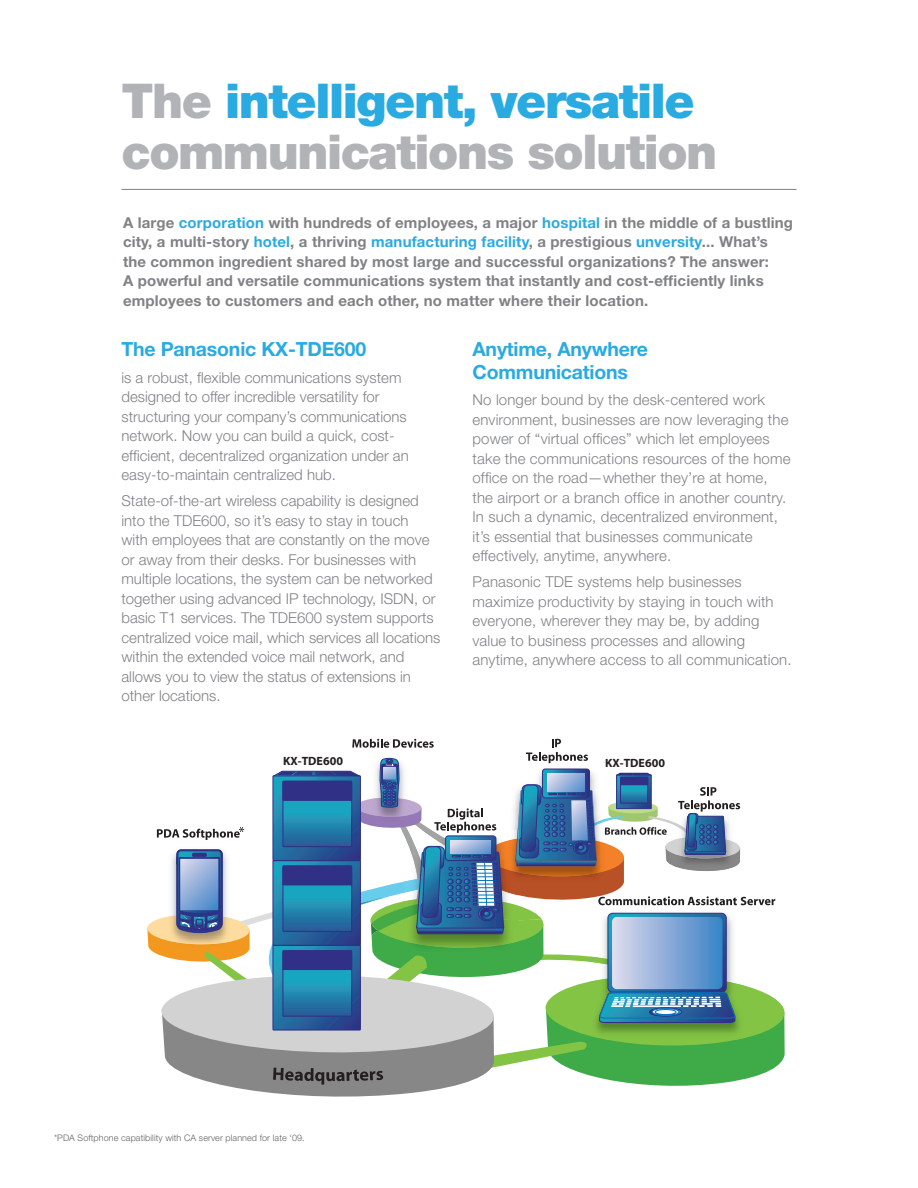
<style>
.page{position:relative;width:918px;height:1188px;background:#fff}
.page>*{position:absolute;margin:0;border:0;box-sizing:border-box;transform-origin:0 0}
.t1{font:900 48px/51px "Helvetica Neue";letter-spacing:-.03em;color:#b2b3b7}
.t2{font:700 19.5px/22.5px "Helvetica Neue";letter-spacing:-.01em;color:#29abe2}
.t3{font:300 15px/19.5px "Helvetica Neue";color:#808285}
.t4{font:700 15px/19.5px "Helvetica Neue";letter-spacing:.01em;color:#808285}
.t5{font:700 12px "Myriad";color:#231f20}
.t6{font:300 9px "Helvetica Neue";letter-spacing:.01em;color:#636366}
.s1{color:#29abe2}
</style>
<div class="page">
<hr style="left:122px;top:189px;width:674px;height:1px;background:#808285">
<svg style="left:147px;top:739px;width:638px;height:358px"></svg>
<p class="t1" style="left:122px;top:75px;width:597px">The <span class="s1">intelligent, versatile </span>communications solution</p>
<p class="t4" style="left:123px;top:212px;width:672px">A large <span class="s1">corporation</span> with hundreds of employees, a major <span class="s1">hospital</span> in the middle of a bustling city, a multi-story <span class="s1">hotel</span>, a thriving <span class="s1">manufacturing facility</span>, a prestigious <span class="s1">unversity</span>... What’s the common ingredient shared by most large and successful organizations? The answer:<br>A powerful and versatile communications system that instantly and cost-efficiently links employees to customers and each other, no matter where their location.</p>
<p class="t2" style="left:122px;top:338px;width:246px">The Panasonic KX-TDE600</p>
<p class="t3" style="left:122px;top:367px;width:289px">is a robust, flexible communications system designed to offer incredible versatility for structuring your company’s communications network. Now you can build a quick, cost&shy;efficient, decentralized organization under an easy-to-maintain centralized hub.</p>
<p class="t3" style="left:122px;top:491px;width:320px">State-of-the-art wireless capability is designed into the TDE600, so it’s easy to stay in touch<br>with employees that are constantly on the move or away from their desks. For businesses with multiple locations, the system can be networked together using advanced IP technology, ISDN, or basic T1 services. The TDE600 system supports centralized voice mail, which services all locations within the extended voice mail network, and allows you to view the status of extensions in other locations.</p>
<p class="t2" style="left:472px;top:338px;width:177px">Anytime, Anywhere<br>Communications</p>
<p class="t3" style="left:472px;top:390px;width:320px">No longer bound by the desk-centered work environment, businesses are now leveraging the power of “virtual offices” which let employees take the communications resources of the home office on the road—whether they’re at home, the airport or a branch office in another country.<br>In such a dynamic, decentralized environment, it’s essential that businesses communicate effectively, anytime, anywhere.</p>
<p class="t3" style="left:472px;top:572px;width:321px">Panasonic TDE systems help businesses maximize productivity by staying in touch with everyone, wherever they may be, by adding value to business processes and allowing anytime, anywhere access to all communication.</p>
<p class="t5" style="left:283px;top:755px;width:61px">KX-TDE600</p>
<p class="t5" style="left:605px;top:757px;width:61px">KX-TDE600</p>
<p class="t6" style="left:54px;top:1132px;width:252px">*PDA Softphone capatibility with CA server planned for late ‘09.</p>
</div>
